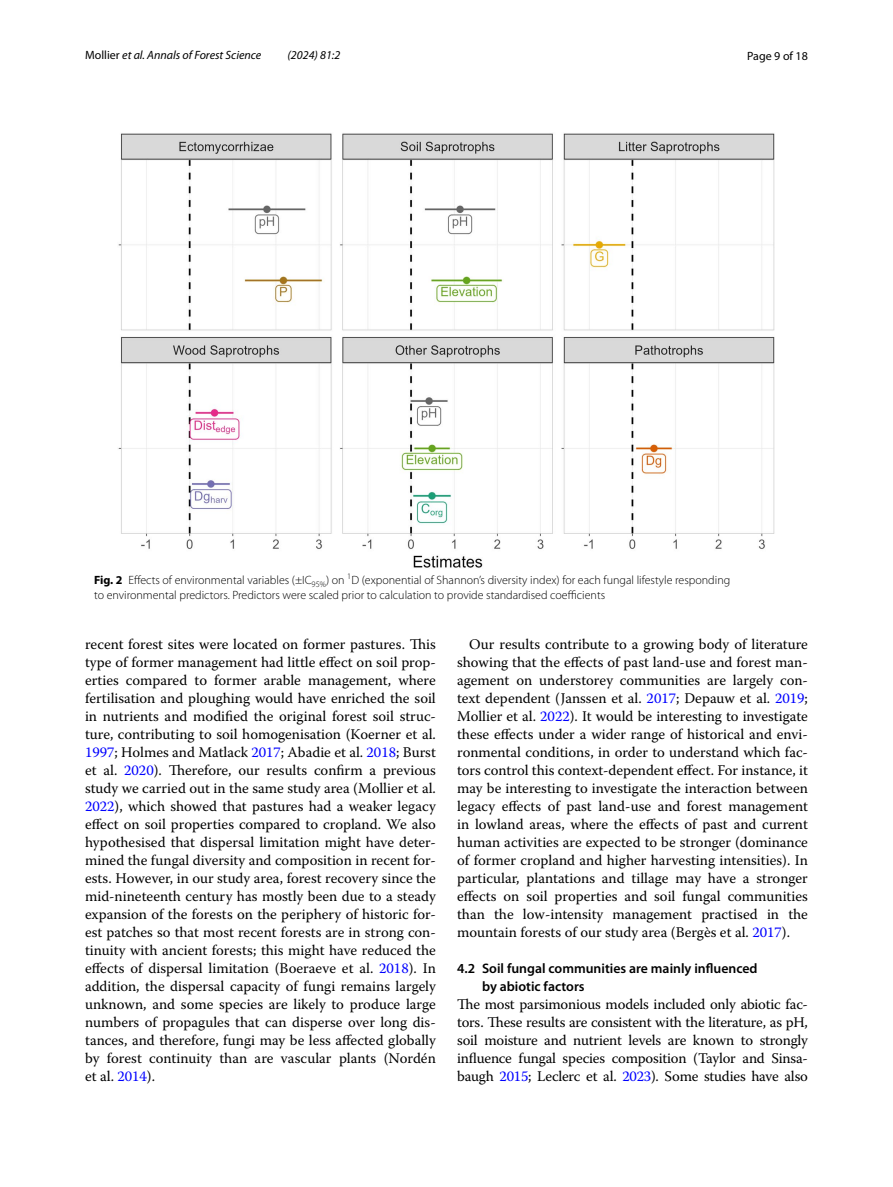
<style>
.page{position:relative;width:893px;height:1187px;background:#fff}
.page>*{position:absolute;margin:0;border:0;box-sizing:border-box;transform-origin:0 0}
.t1{font:14.7px/18px "Warnock Pro";color:#000;text-align:justify}
.t2{font:600 13.8px/18px "Myriad Pro";color:#000}
.t3{font:300 12px/15px "Myriad Pro";color:#000}
.t4{font:italic 12px "Myriad Pro";color:#000}
.t5{font:12px "Myriad Pro";color:#000}
.s1{font-style:normal}
.s2{font-weight:700}
.s3{color:#00f}
</style>
<div class="page">
<img style="left:118px;top:133px;width:657px;height:435px">
<p class="t4" style="left:85px;top:48px;width:178px"><span class="s1">Mollier</span> et al. Annals of Forest Science</p>
<p class="t4" style="left:288px;top:48px;width:54px">(2024) 81:2</p>
<p class="t5" style="left:747px;top:48px;width:62px">Page 9 of 18</p>
<p class="t3" style="left:94px;top:572px;width:638px"><span class="s2">Fig. 2</span> Effects of environmental variables (±IC<sub>95%</sub>) on <sup>1</sup>D (exponential of Shannon’s diversity index) for each fungal lifestyle responding to environmental predictors. Predictors were scaled prior to calculation to provide standardised coefficients</p>
<p class="t1" style="left:85px;top:635px;width:352px">recent forest sites were located on former pastures. This type of former management had little effect on soil prop&shy;erties compared to former arable management, where fertilisation and ploughing would have enriched the soil in nutrients and modified the original forest soil struc&shy;ture, contributing to soil homogenisation (Koerner et al.<br><span class="s3">1997</span>; Holmes and Matlack <span class="s3">2017</span>; Abadie et al. <span class="s3">2018</span>; Burst et al. <span class="s3">2020</span>). Therefore, our results confirm a previous study we carried out in the same study area (Mollier et al.<br><span class="s3">2022</span>), which showed that pastures had a weaker legacy effect on soil properties compared to cropland. We also hypothesised that dispersal limitation might have deter&shy;mined the fungal diversity and composition in recent for&shy;ests. However, in our study area, forest recovery since the mid-nineteenth century has mostly been due to a steady expansion of the forests on the periphery of historic for&shy;est patches so that most recent forests are in strong con&shy;tinuity with ancient forests; this might have reduced the effects of dispersal limitation (Boeraeve et al. <span class="s3">2018</span>). In addition, the dispersal capacity of fungi remains largely unknown, and some species are likely to produce large numbers of propagules that can disperse over long dis&shy;tances, and therefore, fungi may be less affected globally by forest continuity than are vascular plants (Nordén et al. <span class="s3">2014</span>).</p>
<p class="t1" style="left:457px;top:635px;width:352px;text-indent:12px">Our results contribute to a growing body of literature showing that the effects of past land-use and forest man&shy;agement on understorey communities are largely con&shy;text dependent (Janssen et al. <span class="s3">2017</span>; Depauw et al. <span class="s3">2019</span>; Mollier et al. <span class="s3">2022</span>). It would be interesting to investigate these effects under a wider range of historical and envi&shy;ronmental conditions, in order to understand which fac&shy;tors control this context-dependent effect. For instance, it may be interesting to investigate the interaction between legacy effects of past land-use and forest management in lowland areas, where the effects of past and current human activities are expected to be stronger (dominance of former cropland and higher harvesting intensities). In particular, plantations and tillage may have a stronger effects on soil properties and soil fungal communities than the low-intensity management practised in the mountain forests of our study area (Bergès et al. <span class="s3">2017</span>).</p>
<p class="t2" style="left:482px;top:959px;width:277px;text-indent:-25px">4.2 Soil fungal communities are mainly influenced by abiotic factors</p>
<p class="t1" style="left:457px;top:995px;width:352px">The most parsimonious models included only abiotic fac&shy;tors. These results are consistent with the literature, as pH, soil moisture and nutrient levels are known to strongly influence fungal species composition (Taylor and Sinsa&shy;baugh <span class="s3">2015</span>; Leclerc et al. <span class="s3">2023</span>). Some studies have also</p>
</div>
